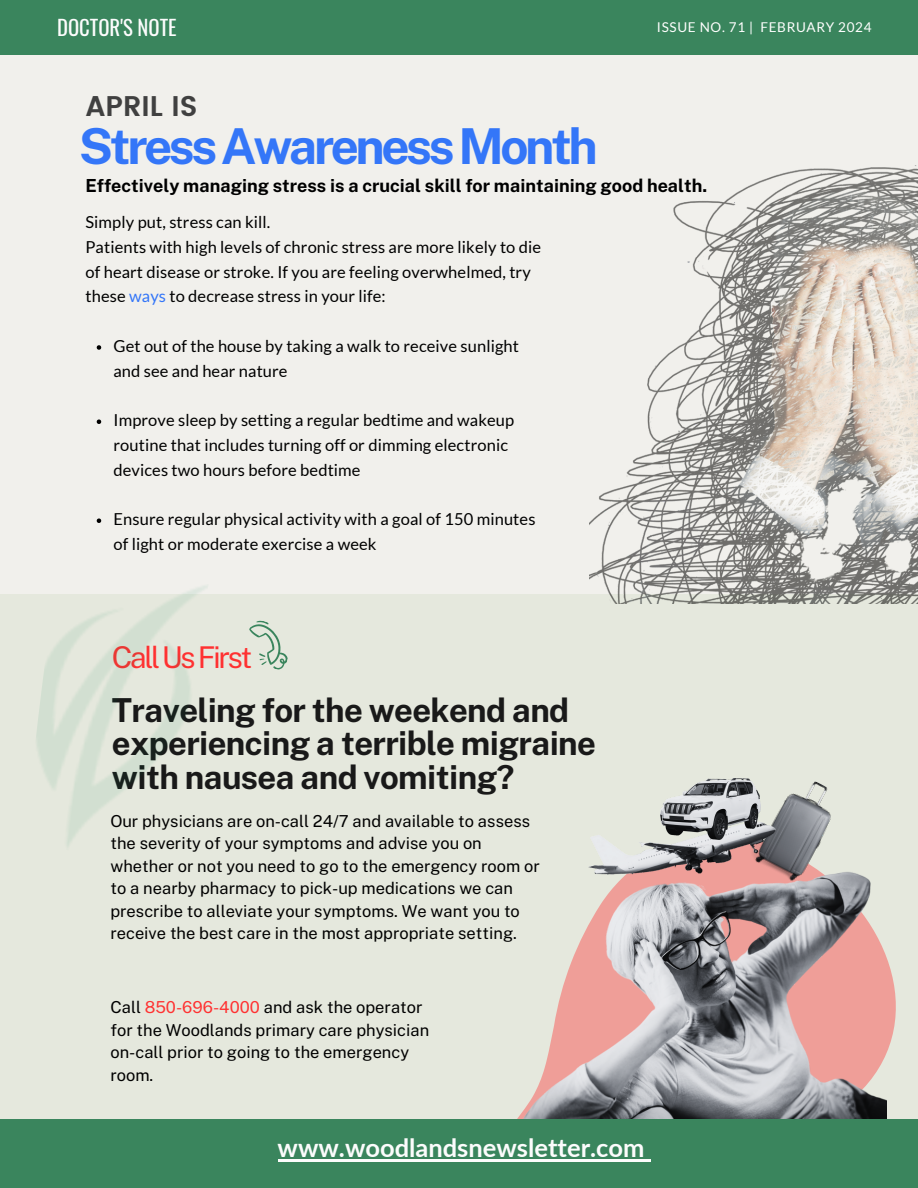
<style>
.page{position:relative;width:918px;height:1188px;background:#f1f0ec}
.page>*{position:absolute;margin:0;border:0;box-sizing:border-box;transform-origin:0 0}
.t1{font:700 49.5px "Public Sans";letter-spacing:-.07em;color:#3476f8}
.t2{font:700 33px/33.8px "Public Sans";letter-spacing:-.02em;color:#191919}
.t3{font:30px "Public Sans";letter-spacing:-.08em;color:#ff3131}
.t4{font:600 28.5px "Poppins";color:#404040}
.t5{font:700 25.5px "Lato";color:#fcfcfc}
.t6{font:20.7px "Oswald";color:#fcfcfc}
.t7{font:700 18px "Public Sans";color:#000}
.t8{font:16.5px/24.8px "Lato";letter-spacing:.005em;color:#000}
.t9{font:16.5px/22.5px "Public Sans";color:#000}
.t10{font:13.5px "Lato";letter-spacing:.05em;color:#fffffe}
.s1{color:#3476f8}
.s2{color:#ff3131}
</style>
<div class="page">
<div style="left:0;top:0;width:918px;height:54px;background:#3a855d"></div>
<div style="left:0;top:594px;width:918px;height:528px;background:#e5e8dd"></div>
<svg style="left:249px;top:620px;width:39px;height:50px"></svg>
<svg style="left:886px;top:956px;width:10px;height:163px"></svg>
<img style="left:589px;top:167px;width:329px;height:436px">
<img style="left:517px;top:867px;width:369px;height:252px">
<img style="left:738px;top:778px;width:111px;height:116px">
<img style="left:589px;top:821px;width:187px;height:53px">
<img style="left:660px;top:779px;width:100px;height:61px">
<svg style="left:97px;top:345px;width:4px;height:5px"></svg>
<svg style="left:97px;top:419px;width:4px;height:5px"></svg>
<svg style="left:97px;top:518px;width:4px;height:5px"></svg>
<div style="left:0;top:1119px;width:918px;height:69px;background:#3a855d"></div>
<hr style="left:278px;top:1159px;width:367px;height:3px;background:#fcfcfc">
<svg style="left:645px;top:1159px;width:6px;height:3px"></svg>
<p class="t6" style="left:57px;top:12px;width:121px">DOCTOR'S NOTE</p>
<p class="t10" style="left:657px;top:18px;width:216px">ISSUE NO. 71 | FEBRUARY 2024</p>
<h3 class="t4" style="left:85px;top:89px;width:114px">APRIL IS</h3>
<h1 class="t1" style="left:79px;top:117px;width:520px">StressAwarenessMonth</h1>
<p class="t7" style="left:85px;top:175px;width:623px">Effectively managing stress is a crucial skill for maintaining good health.</p>
<p class="t8" style="left:85px;top:209px;width:457px">Simply put, stress can kill.<br>Patients with high levels of chronic stress are more likely to die of heart disease or stroke. If you are feeling overwhelmed, try these <span class="s1">ways</span> to decrease stress in your life:</p>
<p class="t8" style="left:114px;top:333px;width:407px">Get out of the house by taking a walk to receive sunlight and see and hear nature</p>
<p class="t8" style="left:114px;top:407px;width:402px">Improve sleep by setting a regular bedtime and wakeup routine that includes turning off or dimming electronic devices two hours before bedtime</p>
<p class="t8" style="left:114px;top:506px;width:424px">Ensure regular physical activity with a goal of 150 minutes of light or moderate exercise a week</p>
<h3 class="t3" style="left:112px;top:639px;width:142px">CallUsFirst</h3>
<h2 class="t2" style="left:112px;top:693px;width:486px">Traveling for the weekend and experiencing a terrible migraine with nausea and vomiting?</h2>
<p class="t9" style="left:110px;top:809px;width:431px">Our physicians are on-call 24/7 and available to assess the severity of your symptoms and advise you on whether or not you need to go to the emergency room or to a nearby pharmacy to pick-up medications we can prescribe to alleviate your symptoms. We want you to receive the best care in the most appropriate setting.</p>
<p class="t9" style="left:110px;top:996px;width:320px">Call <span class="s2">850-696-4000</span> and ask the operator for the Woodlands primary care physician on-call prior to going to the emergency room.</p>
<h3 class="t5" style="left:278px;top:1132px;width:368px">www.woodlandsnewsletter.com</h3>
</div>
